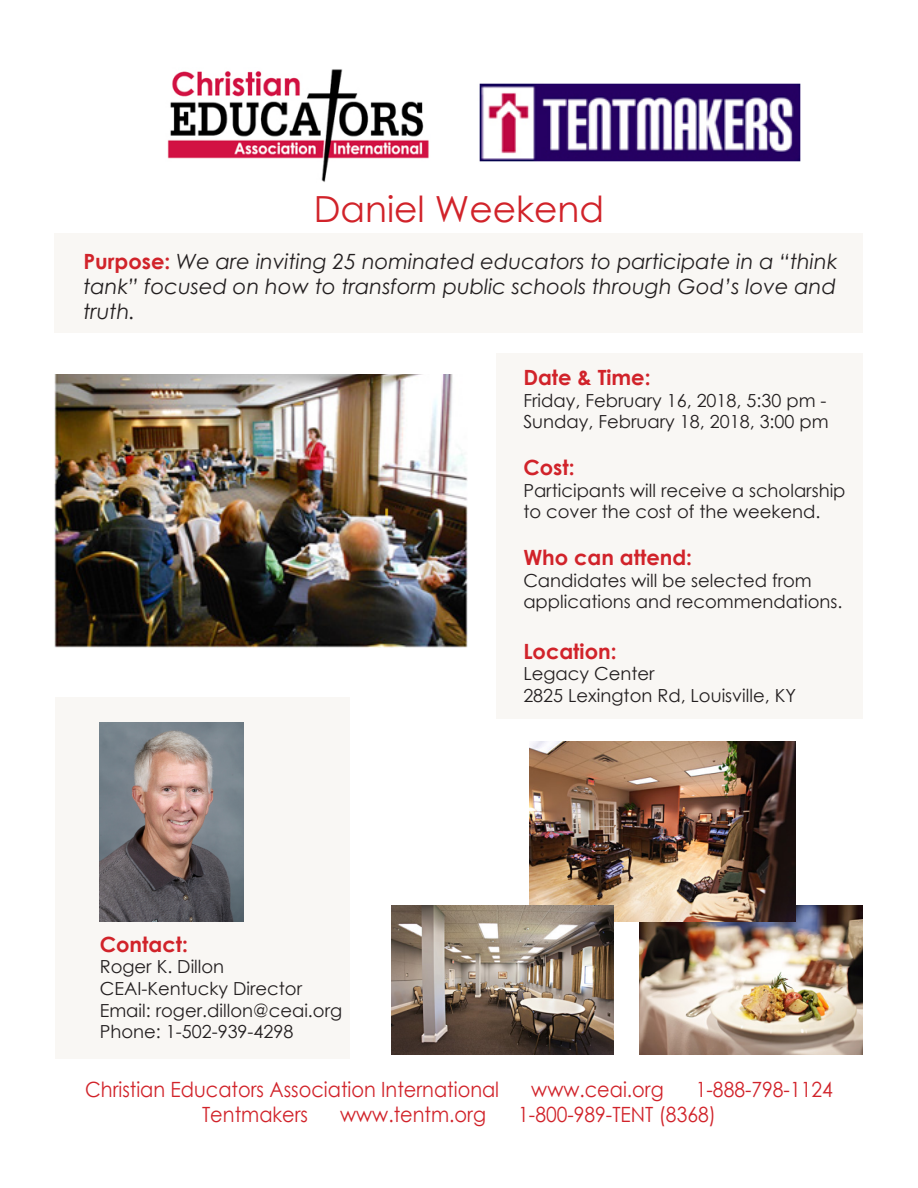
<style>
.page{position:relative;width:918px;height:1188px;background:#fff}
.page>*{position:absolute;margin:0;border:0;box-sizing:border-box;transform-origin:0 0}
.t1{font:36px "Century Gothic";color:#d1232a}
.t2{font:italic 21px/25.2px "Century Gothic";color:#231f20;text-align:justify}
.t3{font:21px "Century Gothic";color:#d1232a;scale:.92 1}
.t4{font:700 21px "Century Gothic";color:#d1232a}
.t5{font:18px/21.6px "Century Gothic";color:#231f20}
.s1{font-weight:700;font-style:normal;color:#d1232a}
</style>
<div class="page">
<div style="left:54px;top:233px;width:809px;height:100px;background:#f9f7f4"></div>
<div style="left:496px;top:353px;width:367px;height:365px;background:#f9f7f4"></div>
<div style="left:55px;top:698px;width:294px;height:361px;background:#f9f7f4"></div>
<img style="left:54px;top:374px;width:413px;height:274px">
<img style="left:479px;top:83px;width:322px;height:79px">
<img style="left:639px;top:906px;width:224px;height:149px">
<img style="left:530px;top:742px;width:265px;height:179px">
<img style="left:391px;top:906px;width:223px;height:148px">
<img style="left:100px;top:722px;width:144px;height:199px">
<img style="left:167px;top:69px;width:262px;height:113px">
<p class="t1" style="left:314px;top:184px;width:292px">Daniel Weekend</p>
<p class="t2" style="left:83px;top:248px;width:756px"><span class="s1">Purpose:</span> We are inviting 25 nominated educators to participate in a “think tank” focused on how to transform public schools through God’s love and truth.</p>
<p class="t4" style="left:100px;top:928px;width:90px">Contact:</p>
<p class="t5" style="left:100px;top:956px;width:126px">Roger K. Dillon</p>
<p class="t5" style="left:100px;top:977px;width:204px">CEAI-Kentucky Director</p>
<p class="t5" style="left:100px;top:999px;width:244px">Email: roger.dillon@ceai.org</p>
<p class="t5" style="left:100px;top:1021px;width:195px">Phone: 1-502-939-4298</p>
<p class="t4" style="left:523px;top:362px;width:129px">Date &amp; Time:</p>
<p class="t5" style="left:523px;top:389px;width:305px">Friday, February 16, 2018, 5:30 pm -</p>
<p class="t5" style="left:523px;top:411px;width:307px">Sunday, February 18, 2018, 3:00 pm</p>
<p class="t4" style="left:523px;top:452px;width:53px">Cost:</p>
<p class="t5" style="left:523px;top:479px;width:324px">Participants will receive a scholarship</p>
<p class="t5" style="left:523px;top:501px;width:299px">to cover the cost of the weekend.</p>
<p class="t4" style="left:523px;top:542px;width:170px">Who can attend:</p>
<p class="t5" style="left:523px;top:569px;width:321px">Candidates will be selected from applications and recommendations.</p>
<p class="t4" style="left:523px;top:635px;width:95px">Location:</p>
<p class="t5" style="left:523px;top:663px;width:133px">Legacy Center</p>
<p class="t5" style="left:523px;top:684px;width:274px">2825 Lexington Rd, Louisville, KY</p>
<p class="t3" style="left:85px;top:1075px;width:451px">Christian Educators Association International</p>
<p class="t3" style="left:531px;top:1075px;width:145px">www.ceai.org</p>
<p class="t3" style="left:696px;top:1075px;width:150px">1-888-798-1124</p>
<p class="t3" style="left:202px;top:1100px;width:117px">Tentmakers</p>
<p class="t3" style="left:340px;top:1100px;width:160px">www.tentm.org</p>
<p class="t3" style="left:518px;top:1100px;width:216px">1-800-989-TENT (8368)</p>
</div>
